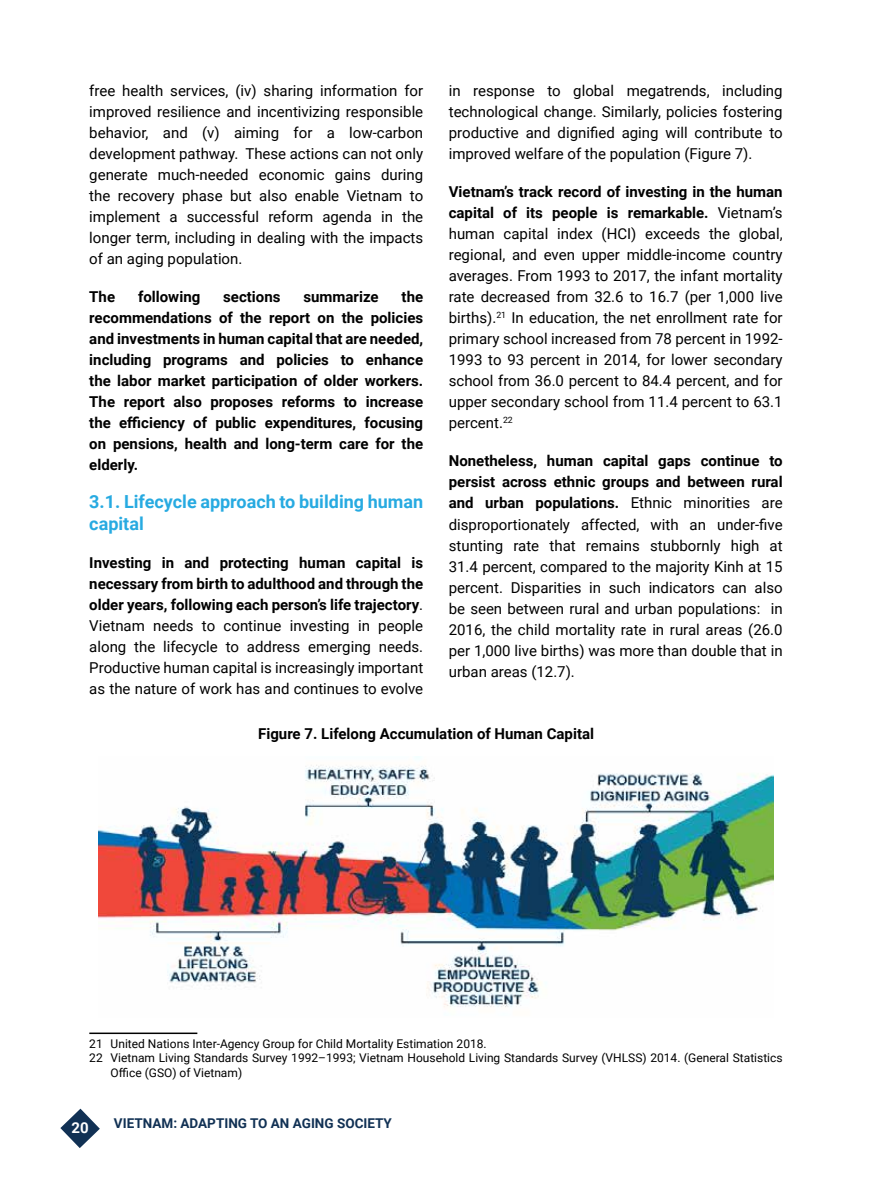
<style>
.page{position:relative;width:872px;height:1191px;background:#fff}
.page>*{position:absolute;margin:0;border:0;box-sizing:border-box;transform-origin:0 0}
.t1{font:700 18px/21px "Roboto";color:#27aae1}
.t2{font:15px/21px "Roboto";color:#000;text-align:justify}
.t3{font:700 15px/21px "Roboto";color:#000;text-align:justify}
.t4{font:700 15px "Roboto";color:#fff}
.t5{font:700 13.5px "Roboto";color:#113154}
.t6{font:12px "Roboto";color:#000}
.s1{font-weight:700}
</style>
<div class="page">
<svg style="left:60px;top:1108px;width:40px;height:40px"></svg>
<img style="left:98px;top:756px;width:676px;height:251px">
<hr style="left:89px;top:1032px;width:108px;height:2px;background:#000">
<p class="t2" style="left:89px;top:80px;width:335px">free health services, (iv) sharing information for improved resilience and incentivizing responsible behavior, and (v) aiming for a low-carbon development pathway. These actions can not only generate much-needed economic gains during the recovery phase but also enable Vietnam to implement a successful reform agenda in the longer term, including in dealing with the impacts of an aging population.</p>
<p class="t3" style="left:89px;top:286px;width:27px">The</p>
<p class="t3" style="left:138px;top:286px;width:64px">following</p>
<p class="t3" style="left:223px;top:286px;width:59px">sections</p>
<p class="t3" style="left:303px;top:286px;width:77px">summarize</p>
<p class="t3" style="left:89px;top:286px;width:335px;text-indent:312px">the recommendations of the report on the policies and investments in human capital that are needed, including programs and policies to enhance the labor market participation of older workers.<br>The report also proposes reforms to increase the efficiency of public expenditures, focusing on pensions, health and long-term care for the elderly.</p>
<p class="t1" style="left:89px;top:491px;width:335px">3.1. Lifecycle approach to building human capital</p>
<p class="t2" style="left:89px;top:551px;width:335px"><span class="s1">Investing in and protecting human capital is necessary from birth to adulthood and through the older years, following each person’s life trajectory</span>.<br>Vietnam needs to continue investing in people along the lifecycle to address emerging needs.<br>Productive human capital is increasingly important as the nature of work has and continues to evolve</p>
<p class="t2" style="left:449px;top:80px;width:335px">in response to global megatrends, including technological change. Similarly, policies fostering productive and dignified aging will contribute to improved welfare of the population (Figure 7).</p>
<p class="t2" style="left:449px;top:181px;width:335px"><span class="s1">Vietnam’s track record of investing in the human capital of its people is remarkable.</span> Vietnam’s human capital index (HCI) exceeds the global, regional, and even upper middle-income country averages. From 1993 to 2017, the infant mortality rate decreased from 32.6 to 16.7 (per 1,000 live births).<sup>21</sup> In education, the net enrollment rate for primary school increased from 78 percent in 1992- 1993 to 93 percent in 2014, for lower secondary school from 36.0 percent to 84.4 percent, and for upper secondary school from 11.4 percent to 63.1 percent.<sup>22</sup></p>
<p class="t2" style="left:449px;top:450px;width:335px"><span class="s1">Nonetheless, human capital gaps continue to persist across ethnic groups and between rural and urban populations.</span> Ethnic minorities are disproportionately affected, with an under-five stunting rate that remains stubbornly high at 31.4 percent, compared to the majority Kinh at 15 percent. Disparities in such indicators can also be seen between rural and urban populations: in 2016, the child mortality rate in rural areas (26.0 per 1,000 live births) was more than double that in urban areas (12.7).</p>
<p class="t3" style="left:258px;top:722px;width:357px">Figure 7. Lifelong Accumulation of Human Capital<sup>2122</sup></p>
<p class="t6" style="left:89px;top:1035px;width:399px">21 United Nations Inter-Agency Group for Child Mortality Estimation 2018.</p>
<p class="t6" style="left:89px;top:1049px;width:695px">22 Vietnam Living Standards Survey 1992–1993; Vietnam Household Living Standards Survey (VHLSS) 2014. (General Statistics</p>
<p class="t6" style="left:111px;top:1063px;width:133px">Office (GSO) of Vietnam)</p>
<p class="t4" style="left:71px;top:1117px;width:19px">20</p>
<p class="t5" style="left:114px;top:1114px;width:279px">VIETNAM: ADAPTING TO AN AGING SOCIETY</p>
</div>
